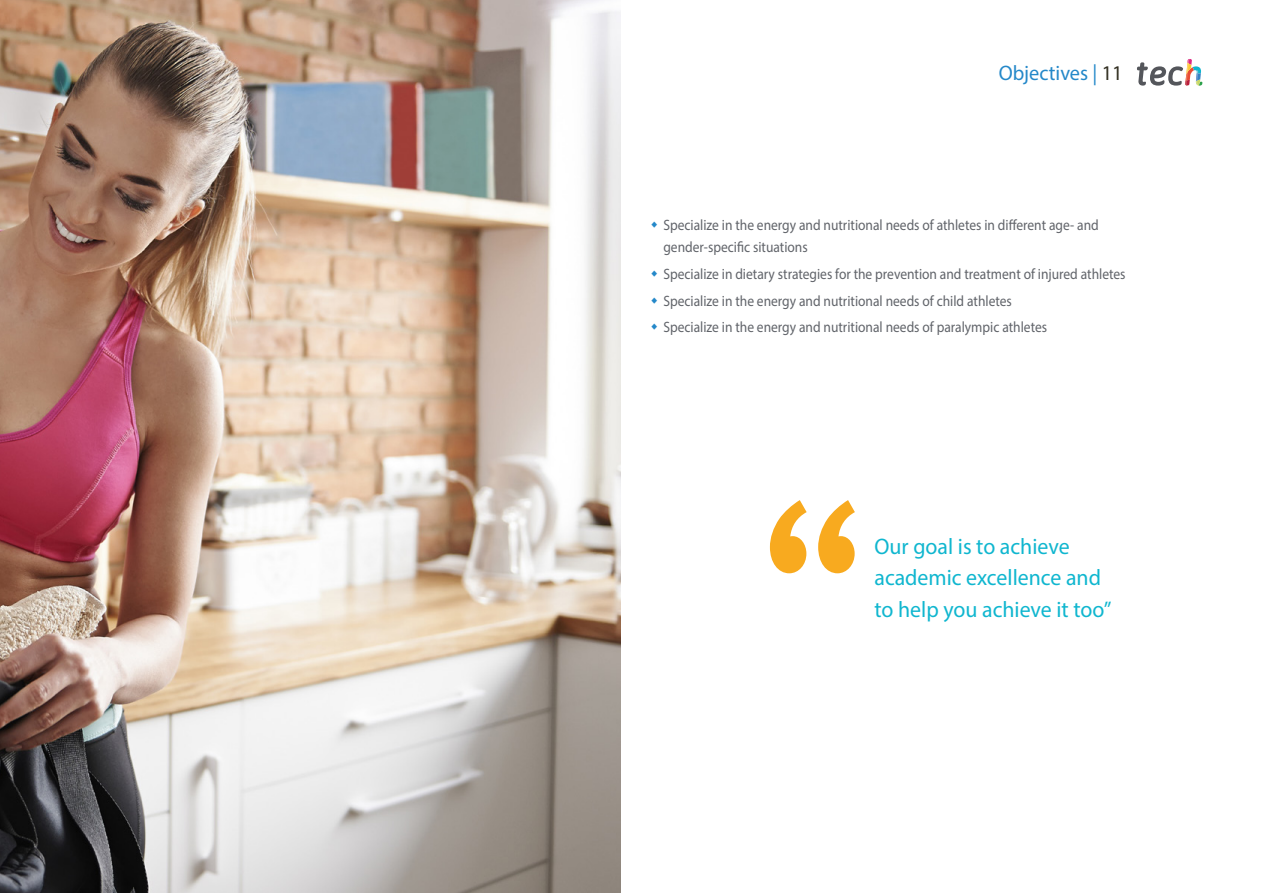
<style>
.page{position:relative;width:1263px;height:893px;background:#fff}
.page>*{position:absolute;margin:0;border:0;box-sizing:border-box;transform-origin:0 0}
.t1{font:22.5px/31.5px "Myriad Pro";color:#0fb6cf}
.t2{font:21px "Myriad Pro";color:#2488c9}
.t3{font:15px/26.7px "Myriad Pro";color:#61646a;scale:.9 1}
.s1{color:#312e20}
</style>
<div class="page">
<img style="left:0;top:0;width:621px;height:893px">
<svg style="left:1137px;top:59px;width:65px;height:27px"></svg>
<svg style="left:770px;top:500px;width:85px;height:73px"></svg>
<h2 class="t2" style="left:999px;top:60px;width:125px">Objectives | <span class="s1">11</span></h2>
<p class="t3" style="left:663px;top:213px;width:485px;line-height:22.5px">Specialize in the energy and nutritional needs of athletes in different age- and gender-specific situations</p>
<p class="t3" style="left:663px;top:260px;width:515px">Specialize in dietary strategies for the prevention and treatment of injured athletes<br>Specialize in the energy and nutritional needs of child athletes<br>Specialize in the energy and nutritional needs of paralympic athletes</p>
<h1 class="t1" style="left:874px;top:530px;width:238px">Our goal is to achieve academic excellence and to help you achieve it too”</h1>
</div>
